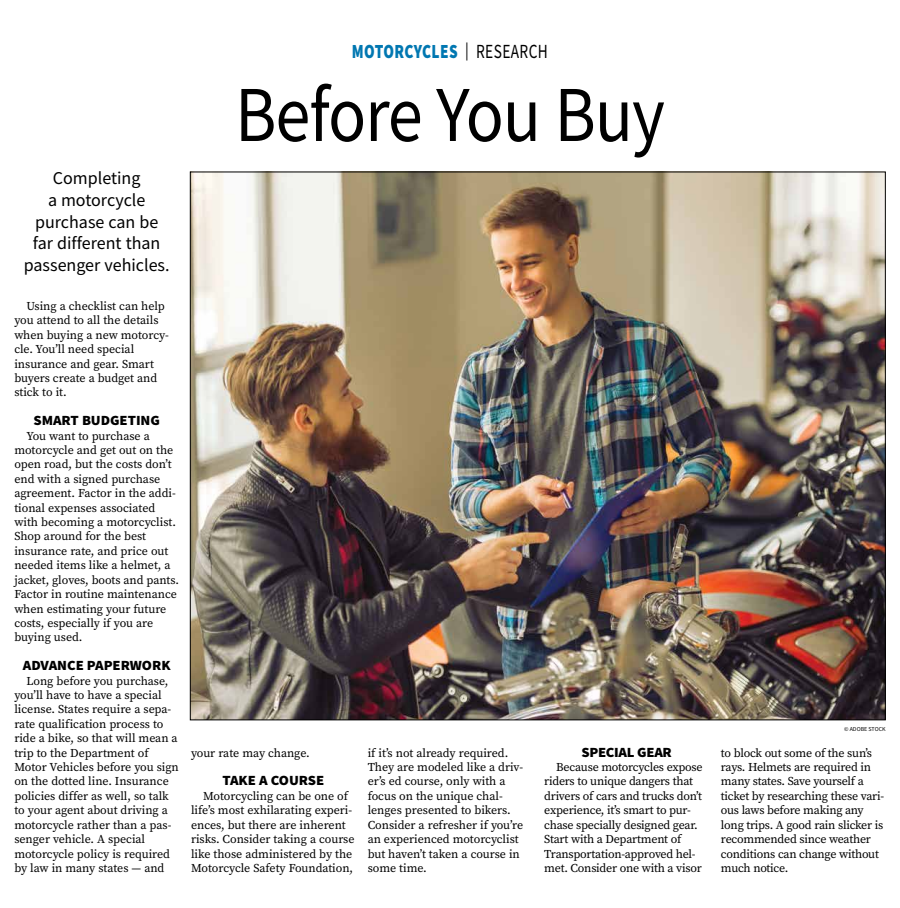
<style>
.page{position:relative;width:900px;height:908px;background:#fff}
.page>*{position:absolute;margin:0;border:0;box-sizing:border-box;transform-origin:0 0}
.t1{font:79.2px "Source Sans Pro";letter-spacing:-.015em;color:#000;scale:.89 1}
.t2{font:900 20px "Source Sans Pro";letter-spacing:.025em;color:#0077b1;scale:.77 1}
.t3{font:18px/21.6px "Source Sans Pro";color:#000;text-align:center}
.t4{font:900 14px "Source Sans Pro";letter-spacing:-.005em;color:#000;scale:1.05 1}
.t5{font:12px/14.4px "Source Serif Pro";letter-spacing:-.005em;color:#000}
.t6{font:6px "Source Sans Pro";color:#000}
.s1{font-weight:400;font-size:18px;color:#000}
.s2{font-weight:400;color:#000}
</style>
<div class="page">
<img style="left:192px;top:174px;width:692px;height:544px">
<h3 class="t3" style="left:24px;top:167px;width:147px">Completing<br>a motorcycle purchase can be far different than passenger vehicles.</h3>
<p class="t5" style="left:14px;top:298px;width:156px;text-indent:12px">Using a checklist can help you attend to all the details when buying a new motorcy&shy;cle. You’ll need special insurance and gear. Smart buyers create a budget and stick to it.</p>
<p class="t4" style="left:33px;top:410px;width:122px">SMART BUDGETING</p>
<p class="t5" style="left:14px;top:428px;width:166px;text-indent:12px">You want to purchase a motorcycle and get out on the open road, but the costs don’t end with a signed purchase agreement. Factor in the addi&shy;tional expenses associated with becoming a motorcyclist.<br>Shop around for the best insurance rate, and price out needed items like a helmet, a jacket, gloves, boots and pants.<br>Factor in routine maintenance when estimating your future costs, especially if you are buying used.</p>
<p class="t4" style="left:23px;top:655px;width:142px">ADVANCE PAPERWORK</p>
<p class="t5" style="left:14px;top:673px;width:166px;text-indent:12px">Long before you purchase, you’ll have to have a special license. States require a sepa&shy;rate qualification process to ride a bike, so that will mean a trip to the Department of<br>Motor Vehicles before you sign on the dotted line. Insurance policies differ as well, so talk to your agent about driving a motorcycle rather than a pas&shy;senger vehicle. A special motorcycle policy is required by law in many states — and</p>
<h2 class="t2" style="left:352px;top:38px;width:256px">MOTORCYCLES <span class="s1">|</span> <span class="s2">RESEARCH</span></h2>
<h1 class="t1" style="left:235px;top:64px;width:484px">Before You Buy</h1>
<p class="t5" style="left:191px;top:745px;width:120px">your rate may change.</p>
<p class="t4" style="left:222px;top:770px;width:98px">TAKE A COURSE</p>
<p class="t5" style="left:191px;top:788px;width:165px;text-indent:12px">Motorcycling can be one of life’s most exhilarating experi&shy;ences, but there are inherent risks. Consider taking a course like those administered by the<br>Motorcycle Safety Foundation,</p>
<p class="t5" style="left:368px;top:745px;width:157px">if it’s not already required.<br>They are modeled like a driv&shy;er’s ed course, only with a focus on the unique chal&shy;lenges presented to bikers.<br>Consider a refresher if you’re an experienced motorcyclist but haven’t taken a course in some time.</p>
<p class="t4" style="left:581px;top:742px;width:88px">SPECIAL GEAR</p>
<p class="t5" style="left:544px;top:759px;width:160px;text-indent:12px">Because motorcycles expose riders to unique dangers that drivers of cars and trucks don’t experience, it’s smart to pur&shy;chase specially designed gear.<br>Start with a Department of<br>Transportation-approved hel&shy;met. Consider one with a visor</p>
<p class="t6" style="left:844px;top:724px;width:43px">© ADOBE STOCK</p>
<p class="t5" style="left:721px;top:745px;width:165px">to block out some of the sun’s rays. Helmets are required in many states. Save yourself a ticket by researching these vari&shy;ous laws before making any long trips. A good rain slicker is recommended since weather conditions can change without much notice.</p>
</div>
